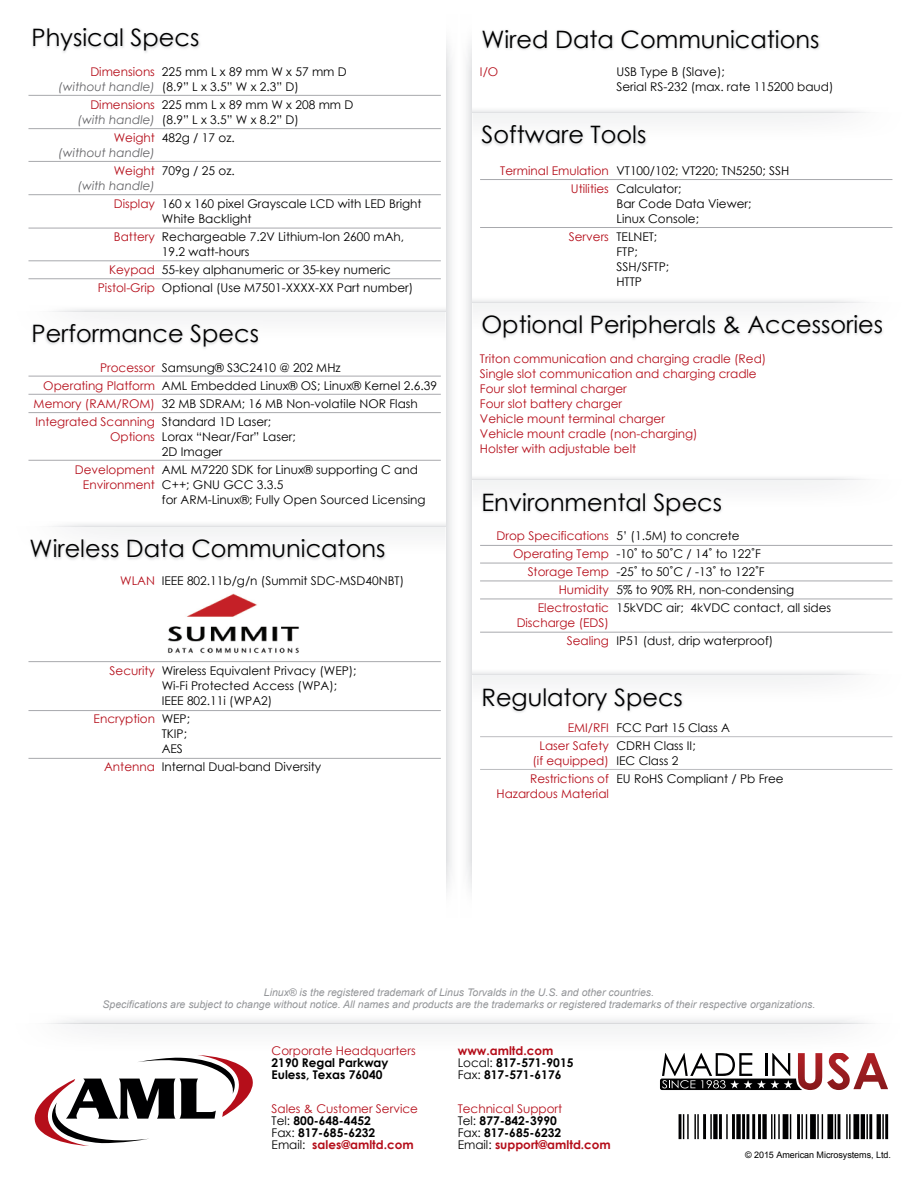
<style>
.page{position:relative;width:918px;height:1188px;background:#fff}
.page>*{position:absolute;margin:0;border:0;box-sizing:border-box;transform-origin:0 0}
.t1{font:24px "Century Gothic";color:#000}
.t2{font:12px/15px "Century Gothic";color:#000}
.t3{font:12px/18px "Century Gothic";color:#b50e1a;text-align:right}
.t4{font:700 12px/12px "Century Gothic";color:#000001}
.t5{font:italic 12px "Century Gothic";color:#636366}
.t6{font:italic 10.5px/11.2px "Arial";color:#939598;text-align:center}
.t7{font:9px "Arial";letter-spacing:-.005em;color:#000001}
.s1{font-weight:400;color:#b50e1a}
.s2{font-weight:400}
.s3{color:#b50e1a}
</style>
<div class="page">
<img style="left:31px;top:319px;width:232px;height:31px">
<img style="left:482px;top:30px;width:338px;height:20px">
<img style="left:167px;top:593px;width:132px;height:61px">
<img style="left:29px;top:535px;width:360px;height:26px">
<hr style="left:480px;top:179px;width:412px;height:1px;background:#a8a9ad">
<hr style="left:480px;top:227px;width:412px;height:1px;background:#a8a9ad">
<img style="left:478px;top:121px;width:172px;height:26px">
<img style="left:478px;top:683px;width:208px;height:31px">
<hr style="left:480px;top:736px;width:412px;height:1px;background:#bcbdc0">
<hr style="left:480px;top:769px;width:412px;height:1px;background:#bcbdc0">
<img style="left:478px;top:488px;width:248px;height:30px">
<hr style="left:480px;top:545px;width:412px;height:1px;background:#a8a9ad">
<hr style="left:480px;top:563px;width:412px;height:1px;background:#a8a9ad">
<hr style="left:480px;top:581px;width:412px;height:1px;background:#a8a9ad">
<hr style="left:480px;top:632px;width:412px;height:1px;background:#a8a9ad">
<hr style="left:480px;top:599px;width:412px;height:1px;background:#a8a9ad">
<img style="left:478px;top:310px;width:406px;height:31px">
<img style="left:32px;top:28px;width:168px;height:25px">
<hr style="left:28px;top:376px;width:413px;height:1px;background:#a8a9ad">
<hr style="left:28px;top:394px;width:413px;height:1px;background:#a8a9ad">
<hr style="left:28px;top:412px;width:413px;height:1px;background:#a8a9ad">
<hr style="left:28px;top:460px;width:413px;height:1px;background:#a8a9ad">
<hr style="left:28px;top:661px;width:413px;height:1px;background:#a8a9ad">
<hr style="left:28px;top:710px;width:413px;height:1px;background:#a8a9ad">
<hr style="left:28px;top:758px;width:413px;height:1px;background:#a8a9ad">
<hr style="left:28px;top:95px;width:413px;height:1px;background:#a8a9ad">
<hr style="left:28px;top:128px;width:413px;height:1px;background:#a8a9ad">
<hr style="left:28px;top:161px;width:413px;height:1px;background:#a8a9ad">
<hr style="left:28px;top:194px;width:413px;height:1px;background:#a8a9ad">
<hr style="left:28px;top:228px;width:413px;height:1px;background:#a8a9ad">
<hr style="left:28px;top:261px;width:413px;height:1px;background:#a8a9ad">
<hr style="left:28px;top:279px;width:413px;height:1px;background:#a8a9ad">
<svg style="left:34px;top:1055px;width:219px;height:91px"></svg>
<svg style="left:660px;top:1053px;width:228px;height:37px"></svg>
<svg style="left:679px;top:1114px;width:209px;height:25px"></svg>
<h1 class="t1" style="left:31px;top:21px;width:169px">Physical Specs</h1>
<p class="t3" style="left:90px;top:62px;width:66px">Dimensions</p>
<p class="t5" style="left:59px;top:78px;width:98px">(without handle)</p>
<p class="t3" style="left:90px;top:95px;width:66px">Dimensions</p>
<p class="t5" style="left:78px;top:111px;width:79px">(with handle)</p>
<p class="t3" style="left:114px;top:128px;width:43px">Weight</p>
<p class="t5" style="left:59px;top:144px;width:98px">(without handle)</p>
<p class="t3" style="left:114px;top:161px;width:43px">Weight</p>
<p class="t5" style="left:78px;top:177px;width:79px">(with handle)</p>
<p class="t3" style="left:114px;top:194px;width:43px">Display</p>
<p class="t3" style="left:114px;top:227px;width:43px">Battery</p>
<p class="t3" style="left:98px;top:260px;width:59px">Keypad<br>Pistol-Grip</p>
<p class="t2" style="left:162px;top:64px;width:186px">225 mm L x 89 mm W x 57 mm D (8.9” L x 3.5” W x 2.3” D)</p>
<p class="t2" style="left:162px;top:97px;width:193px">225 mm L x 89 mm W x 208 mm D (8.9” L x 3.5” W x 8.2” D)</p>
<p class="t2" style="left:162px;top:130px;width:74px">482g / 17 oz.</p>
<p class="t2" style="left:162px;top:163px;width:74px">709g / 25 oz.</p>
<p class="t2" style="left:162px;top:196px;width:261px">160 x 160 pixel Grayscale LCD with LED Bright<br>White Backlight</p>
<p class="t2" style="left:162px;top:229px;width:244px">Rechargeable 7.2V Lithium-Ion 2600 mAh,<br>19.2 watt-hours</p>
<p class="t2" style="left:162px;top:260px;width:253px;line-height:18px">55-key alphanumeric or 35-key numeric<br>Optional (Use M7501-XXXX-XX Part number)</p>
<h1 class="t1" style="left:31px;top:317px;width:229px">Performance Specs</h1>
<p class="t2" style="left:162px;top:358px;width:277px;line-height:18px">Samsung® S3C2410 @ 202 MHz<br>AML Embedded Linux® OS; Linux® Kernel 2.6.39<br>32 MB SDRAM; 16 MB Non-volatile NOR Flash<br>Standard 1D Laser;</p>
<p class="t2" style="left:162px;top:429px;width:135px">Lorax “Near/Far” Laser;<br>2D Imager</p>
<p class="t2" style="left:162px;top:462px;width:265px">AML M7220 SDK for Linux® supporting C and<br>C++; GNU GCC 3.3.5<br>for ARM-Linux®; Fully Open Sourced Licensing</p>
<p class="t3" style="left:34px;top:358px;width:123px">Processor<br>Operating Platform<br>Memory (RAM/ROM)<br>Integrated Scanning</p>
<p class="t3" style="left:110px;top:427px;width:46px">Options</p>
<p class="t3" style="left:75px;top:462px;width:82px;line-height:15px">Development<br>Environment</p>
<h1 class="t1" style="left:30px;top:532px;width:357px">Wireless Data Communicatons</h1>
<p class="t3" style="left:120px;top:572px;width:36px">WLAN</p>
<p class="t2" style="left:162px;top:573px;width:244px">IEEE 802.11b/g/n (Summit SDC-MSD40NBT)</p>
<p class="t3" style="left:110px;top:662px;width:47px">Security</p>
<p class="t3" style="left:94px;top:710px;width:63px">Encryption</p>
<p class="t3" style="left:104px;top:758px;width:52px">Antenna</p>
<p class="t2" style="left:162px;top:663px;width:196px">Wireless Equivalent Privacy (WEP);<br>Wi-Fi Protected Access (WPA);<br>IEEE 802.11i (WPA2)</p>
<p class="t2" style="left:162px;top:711px;width:30px">WEP;<br>TKIP;<br>AES</p>
<p class="t2" style="left:162px;top:759px;width:161px">Internal Dual-band Diversity</p>
<h1 class="t1" style="left:481px;top:22px;width:339px">Wired Data Communications</h1>
<p class="t3" style="left:480px;top:62px;width:20px">I/O</p>
<p class="t2" style="left:616px;top:64px;width:219px">USB Type B (Slave);<br>Serial RS-232 (max. rate 115200 baud)</p>
<h1 class="t1" style="left:481px;top:118px;width:166px">Software Tools</h1>
<p class="t3" style="left:500px;top:161px;width:110px">Terminal Emulation<br>Utilities</p>
<p class="t3" style="left:569px;top:227px;width:42px">Servers</p>
<p class="t2" style="left:616px;top:161px;width:174px;line-height:18px">VT100/102; VT220; TN5250; SSH<br>Calculator;</p>
<p class="t2" style="left:616px;top:196px;width:137px">Bar Code Data Viewer;<br>Linux Console;</p>
<p class="t2" style="left:616px;top:229px;width:54px">TELNET;<br>FTP;<br>SSH/SFTP;<br>HTTP</p>
<h1 class="t1" style="left:481px;top:308px;width:403px">Optional Peripherals &amp; Accessories</h1>
<p class="t3" style="left:480px;top:351px;width:288px;line-height:15px;text-align:left">Triton communication and charging cradle (Red)<br>Single slot communication and charging cradle Four slot terminal charger<br>Four slot battery charger<br>Vehicle mount terminal charger<br>Vehicle mount cradle (non-charging)<br>Holster with adjustable belt</p>
<h1 class="t1" style="left:481px;top:485px;width:242px">Environmental Specs</h1>
<p class="t3" style="left:496px;top:527px;width:114px">Drop Specifications<br>Operating Temp<br>Storage Temp<br>Humidity<br>Electrostatic</p>
<p class="t3" style="left:517px;top:614px;width:94px">Discharge (EDS)<br>Sealing</p>
<p class="t2" style="left:616px;top:527px;width:216px;line-height:18px">5’ (1.5M) to concrete<br>-10˚ to 50˚C / 14˚ to 122˚F<br>-25˚ to 50˚C / -13˚ to 122˚F<br>5% to 90% RH, non-condensing<br>15kVDC air; 4kVDC contact, all sides</p>
<p class="t2" style="left:616px;top:633px;width:158px">IP51 (dust, drip waterproof)</p>
<h1 class="t1" style="left:481px;top:680px;width:203px">Regulatory Specs</h1>
<p class="t3" style="left:540px;top:718px;width:71px">EMI/RFI<br>Laser Safety</p>
<p class="t3" style="left:530px;top:751px;width:80px;text-align:left">(if equipped)<br>Restrictions of</p>
<p class="t3" style="left:497px;top:784px;width:114px">Hazardous Material</p>
<p class="t2" style="left:616px;top:718px;width:115px;line-height:18px">FCC Part 15 Class A<br>CDRH Class II;</p>
<p class="t2" style="left:616px;top:751px;width:169px;line-height:18px">IEC Class 2<br>EU RoHS Compliant / Pb Free</p>
<p class="t6" style="left:103px;top:987px;width:714px">Linux® is the registered trademark of Linus Torvalds in the U.S. and other countries.<br>Specifications are subject to change without notice. All names and products are the trademarks or registered trademarks of their respective organizations.</p>
<p class="t3" style="left:272px;top:1041px;width:146px">Corporate Headquarters</p>
<p class="t4" style="left:272px;top:1056px;width:118px">2190 Regal Parkway<br>Euless, Texas 76040</p>
<p class="t4" style="left:272px;top:1102px;width:148px"><span class="s1">Sales &amp; Customer Service<br></span><span class="s2">Tel:</span> 800-648-4452<br><span class="s2">Fax:</span> 817-685-6232<br><span class="s2">Email:</span> <span class="s3">sales@amltd.com</span></p>
<p class="t4" style="left:458px;top:1102px;width:155px"><span class="s1">Technical Support<br></span><span class="s2">Tel:</span> 877-842-3990<br><span class="s2">Fax:</span> 817-685-6232<br><span class="s2">Email:</span> <span class="s3">support@amltd.com</span></p>
<p class="t4" style="left:458px;top:1044px;width:117px"><span class="s3">www.amltd.com<br></span><span class="s2">Local:</span> 817-571-9015<br><span class="s2">Fax:</span> 817-571-6176</p>
<p class="t7" style="left:745px;top:1149px;width:147px">© 2015 American Microsystems, Ltd.</p>
</div>
